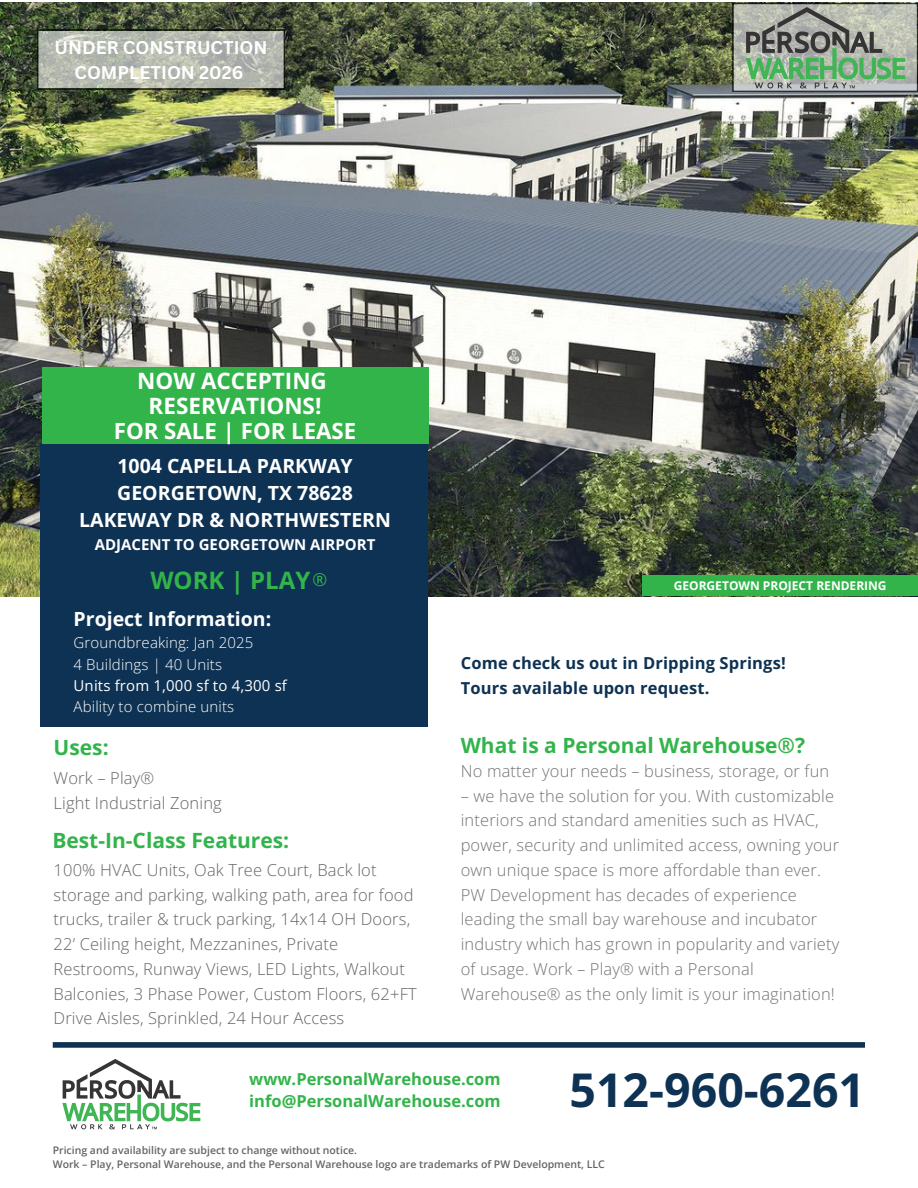
<style>
.page{position:relative;width:918px;height:1188px;background:#fff}
.page>*{position:absolute;margin:0;border:0;box-sizing:border-box;transform-origin:0 0}
.t1{font:700 46.5px "Open Sans";color:#0e3253}
.t2{font:700 24px "Open Sans";color:#33b44b}
.t3{font:700 22.5px/24.8px "Open Sans";color:#fff;text-align:center}
.t4{font:700 22.35px "Open Sans";color:#fff}
.t5{font:700 21px "Open Sans";color:#33b44b}
.t6{font:700 19.5px/27px "Open Sans";color:#fff;text-align:center}
.t7{font:700 18px/24.8px "Canva Sans";color:#fff;text-align:center}
.t8{font:300 16.5px/24.8px "Open Sans";letter-spacing:.01em;color:#737373}
.t9{font:300 16.5px/24.8px "Open Sans";letter-spacing:.01em;color:#636466}
.t10{font:700 16.5px/24.8px "Open Sans";letter-spacing:.01em;color:#0e3253}
.t11{font:700 16.5px/22.5px "Open Sans";color:#33b44b}
.t12{font:300 15px/21.3px "Open Sans";letter-spacing:.01em;color:#fff}
.t13{font:700 15px "Open Sans";color:#fff}
.t14{font:15px "Open Sans";letter-spacing:.01em;color:#fff}
.t15{font:700 12px "Open Sans";color:#fff}
.t16{font:600 10.5px/14px "Open Sans";color:#636466}
.s1{font-weight:400;font-size:17.7px}
</style>
<div class="page">
<img style="left:0;top:2px;width:918px;height:594px">
<div style="left:41px;top:444px;width:387px;height:283px;background:#0e3253"></div>
<div style="left:643px;top:575px;width:275px;height:21px;background:#33b44b"></div>
<div style="left:53px;top:1042px;width:812px;height:6px;background:#0e3253"></div>
<div style="left:42px;top:367px;width:386px;height:77px;background:#33b44b"></div>
<svg style="left:37px;top:30px;width:248px;height:59px;background:#aeb2a8"></svg>
<svg style="left:733px;top:3px;width:185px;height:89px;background:#96a594"></svg>
<svg style="left:62px;top:1059px;width:138px;height:70px"></svg>
<p class="t7" style="left:54px;top:35px;width:215px">UNDER CONSTRUCTION<br>COMPLETION 2026</p>
<h3 class="t3" style="left:137px;top:368px;width:191px">NOW ACCEPTING<br>RESERVATIONS!</h3>
<h3 class="t4" style="left:114px;top:415px;width:244px">FOR SALE | FOR LEASE</h3>
<p class="t6" style="left:79px;top:452px;width:313px">1004 CAPELLA PARKWAY<br>GEORGETOWN, TX 78628<br>LAKEWAY DR &amp; NORTHWESTERN</p>
<p class="t13" style="left:95px;top:534px;width:282px">ADJACENT TO GEORGETOWN AIRPORT</p>
<h2 class="t2" style="left:150px;top:564px;width:178px">WORK | PLAY<span class="s1">®</span></h2>
<p class="t6" style="left:74px;top:605px;width:199px">Project Information:</p>
<p class="t12" style="left:74px;top:632px;width:181px">Groundbreaking: Jan 2025<br>4 Buildings | 40 Units</p>
<p class="t14" style="left:74px;top:675px;width:215px">Units from 1,000 sf to 4,300 sf</p>
<p class="t12" style="left:74px;top:696px;width:162px">Ability to combine units</p>
<p class="t15" style="left:674px;top:577px;width:214px">GEORGETOWN PROJECT RENDERING</p>
<p class="t10" style="left:461px;top:650px;width:327px">Come check us out in Dripping Springs!<br>Tours available upon request.</p>
<p class="t5" style="left:54px;top:733px;width:57px">Uses:</p>
<p class="t5" style="left:461px;top:730px;width:346px">What is a Personal Warehouse®?</p>
<p class="t9" style="left:54px;top:765px;width:170px">Work – Play®<br>Light Industrial Zoning</p>
<p class="t8" style="left:461px;top:758px;width:370px">No matter your needs – business, storage, or fun</p>
<p class="t8" style="left:461px;top:783px;width:380px">– we have the solution for you. With customizable interiors and standard amenities such as HVAC, power, security and unlimited access, owning your own unique space is more affordable than ever.<br>PW Development has decades of experience leading the small bay warehouse and incubator industry which has grown in popularity and variety of usage. Work – Play® with a Personal Warehouse® as the only limit is your imagination!</p>
<p class="t5" style="left:52px;top:826px;width:238px">Best-In-Class Features:</p>
<p class="t9" style="left:54px;top:857px;width:365px">100% HVAC Units, Oak Tree Court, Back lot storage and parking, walking path, area for food trucks, trailer &amp; truck parking, 14x14 OH Doors, 22’ Ceiling height, Mezzanines, Private Restrooms, Runway Views, LED Lights, Walkout Balconies, 3 Phase Power, Custom Floors, 62+FT Drive Aisles, Sprinkled, 24 Hour Access</p>
<p class="t11" style="left:249px;top:1067px;width:253px">www.PersonalWarehouse.com info@PersonalWarehouse.com</p>
<h1 class="t1" style="left:569px;top:1057px;width:297px">512-960-6261</h1>
<p class="t16" style="left:53px;top:1143px;width:554px">Pricing and availability are subject to change without notice.<br>Work – Play, Personal Warehouse, and the Personal Warehouse logo are trademarks of PW Development, LLC</p>
</div>
